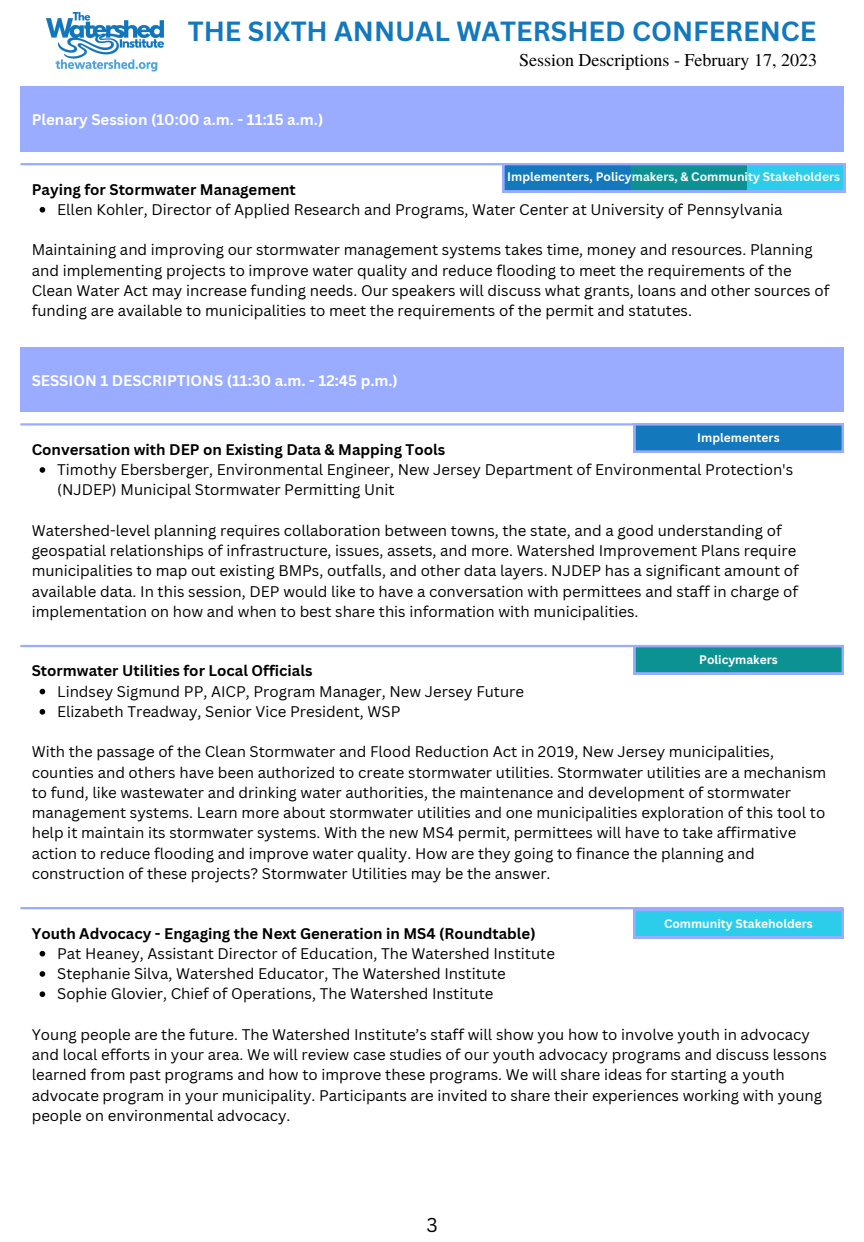
<style>
.page{position:relative;width:864px;height:1242px;background:#fff}
.page>*{position:absolute;margin:0;border:0;box-sizing:border-box;transform-origin:0 0}
.t1{font:700 27px "Canva Sans";color:#1378bc}
.t2{font:19.5px "Canva Sans";color:#000}
.t3{font:18px "Te X Gyre Termes";color:#000}
.t4{font:15px/20.2px "Canva Sans";color:#000}
.t5{font:700 15px "Canva Sans";color:#000}
.t6{font:700 15px "Canva Sans";color:#fff}
.t7{font:700 12px "Canva Sans";color:#fff}
</style>
<div class="page">
<img style="left:47px;top:12px;width:117px;height:60px">
<div style="left:20px;top:86px;width:824px;height:66px;background:#99acff"></div>
<svg style="left:40px;top:207px;width:5px;height:6px"></svg>
<hr style="left:20px;top:163px;width:824px;height:2px;background:#99acff">
<svg style="left:502px;top:163px;width:343px;height:29px;background:#2c9bc5"></svg>
<div style="left:20px;top:348px;width:824px;height:64px;background:#99acff"></div>
<svg style="left:40px;top:467px;width:5px;height:6px"></svg>
<svg style="left:40px;top:689px;width:5px;height:5px"></svg>
<svg style="left:40px;top:709px;width:5px;height:6px"></svg>
<svg style="left:40px;top:951px;width:5px;height:6px"></svg>
<svg style="left:40px;top:971px;width:5px;height:6px"></svg>
<svg style="left:40px;top:991px;width:5px;height:6px"></svg>
<hr style="left:20px;top:423px;width:824px;height:3px;background:#99acff">
<hr style="left:20px;top:645px;width:824px;height:2px;background:#99acff">
<hr style="left:20px;top:907px;width:824px;height:2px;background:#99acff">
<svg style="left:634px;top:425px;width:210px;height:28px;background:#247ec4"></svg>
<div style="left:634px;top:645px;width:210px;height:30px;background:#99acff"></div>
<svg style="left:635px;top:647px;width:207px;height:26px;background:#149399"></svg>
<svg style="left:634px;top:909px;width:210px;height:29px;background:#3dc7ed"></svg>
<h1 class="t1" style="left:188px;top:12px;width:630px">THE SIXTH ANNUAL WATERSHED CONFERENCE</h1>
<p class="t3" style="left:519px;top:47px;width:299px">Session Descriptions - February 17, 2023</p>
<p class="t6" style="left:32px;top:109px;width:293px">Plenary Session (10:00 a.m. - 11:15 a.m.)</p>
<p class="t5" style="left:32px;top:179px;width:266px">Paying for Stormwater Management</p>
<p class="t7" style="left:507px;top:168px;width:334px">Implementers, Policymakers, &amp; Community Stakeholders</p>
<p class="t4" style="left:57px;top:199px;width:727px">Ellen Kohler, Director of Applied Research and Programs, Water Center at University of Pennsylvania</p>
<p class="t4" style="left:32px;top:239px;width:799px">Maintaining and improving our stormwater management systems takes time, money and resources. Planning and implementing projects to improve water quality and reduce flooding to meet the requirements of the Clean Water Act may increase funding needs. Our speakers will discuss what grants, loans and other sources of funding are available to municipalities to meet the requirements of the permit and statutes.</p>
<p class="t6" style="left:32px;top:370px;width:368px">SESSION 1 DESCRIPTIONS (11:30 a.m. - 12:45 p.m.)</p>
<p class="t5" style="left:32px;top:439px;width:415px">Conversation with DEP on Existing Data &amp; Mapping Tools</p>
<p class="t7" style="left:697px;top:429px;width:84px">Implementers</p>
<p class="t4" style="left:57px;top:459px;width:738px">Timothy Ebersberger, Environmental Engineer, New Jersey Department of Environmental Protection's (NJDEP) Municipal Stormwater Permitting Unit</p>
<p class="t4" style="left:32px;top:520px;width:769px">Watershed-level planning requires collaboration between towns, the state, and a good understanding of geospatial relationships of infrastructure, issues, assets, and more. Watershed Improvement Plans require municipalities to map out existing BMPs, outfalls, and other data layers. NJDEP has a significant amount of available data. In this session, DEP would like to have a conversation with permittees and staff in charge of implementation on how and when to best share this information with municipalities.</p>
<p class="t5" style="left:32px;top:660px;width:282px">Stormwater Utilities for Local Officials</p>
<p class="t4" style="left:57px;top:681px;width:468px">Lindsey Sigmund PP, AICP, Program Manager, New Jersey Future<br>Elizabeth Treadway, Senior Vice President, WSP</p>
<p class="t7" style="left:699px;top:651px;width:80px">Policymakers</p>
<p class="t4" style="left:32px;top:741px;width:796px">With the passage of the Clean Stormwater and Flood Reduction Act in 2019, New Jersey municipalities, counties and others have been authorized to create stormwater utilities. Stormwater utilities are a mechanism to fund, like wastewater and drinking water authorities, the maintenance and development of stormwater management systems. Learn more about stormwater utilities and one municipalities exploration of this tool to help it maintain its stormwater systems. With the new MS4 permit, permittees will have to take affirmative action to reduce flooding and improve water quality. How are they going to finance the planning and construction of these projects? Stormwater Utilities may be the answer.</p>
<p class="t5" style="left:32px;top:923px;width:505px">Youth Advocacy - Engaging the Next Generation in MS4 (Roundtable)</p>
<p class="t4" style="left:57px;top:943px;width:499px">Pat Heaney, Assistant Director of Education, The Watershed Institute<br>Stephanie Silva, Watershed Educator, The Watershed Institute<br>Sophie Glovier, Chief of Operations, The Watershed Institute</p>
<p class="t7" style="left:664px;top:915px;width:150px">Community Stakeholders</p>
<p class="t4" style="left:32px;top:1024px;width:797px">Young people are the future. The Watershed Institute’s staff will show you how to involve youth in advocacy and local efforts in your area. We will review case studies of our youth advocacy programs and discuss lessons learned from past programs and how to improve these programs. We will share ideas for starting a youth advocate program in your municipality. Participants are invited to share their experiences working with young people on environmental advocacy.</p>
<h2 class="t2" style="left:426px;top:1211px;width:13px">3</h2>
</div>
